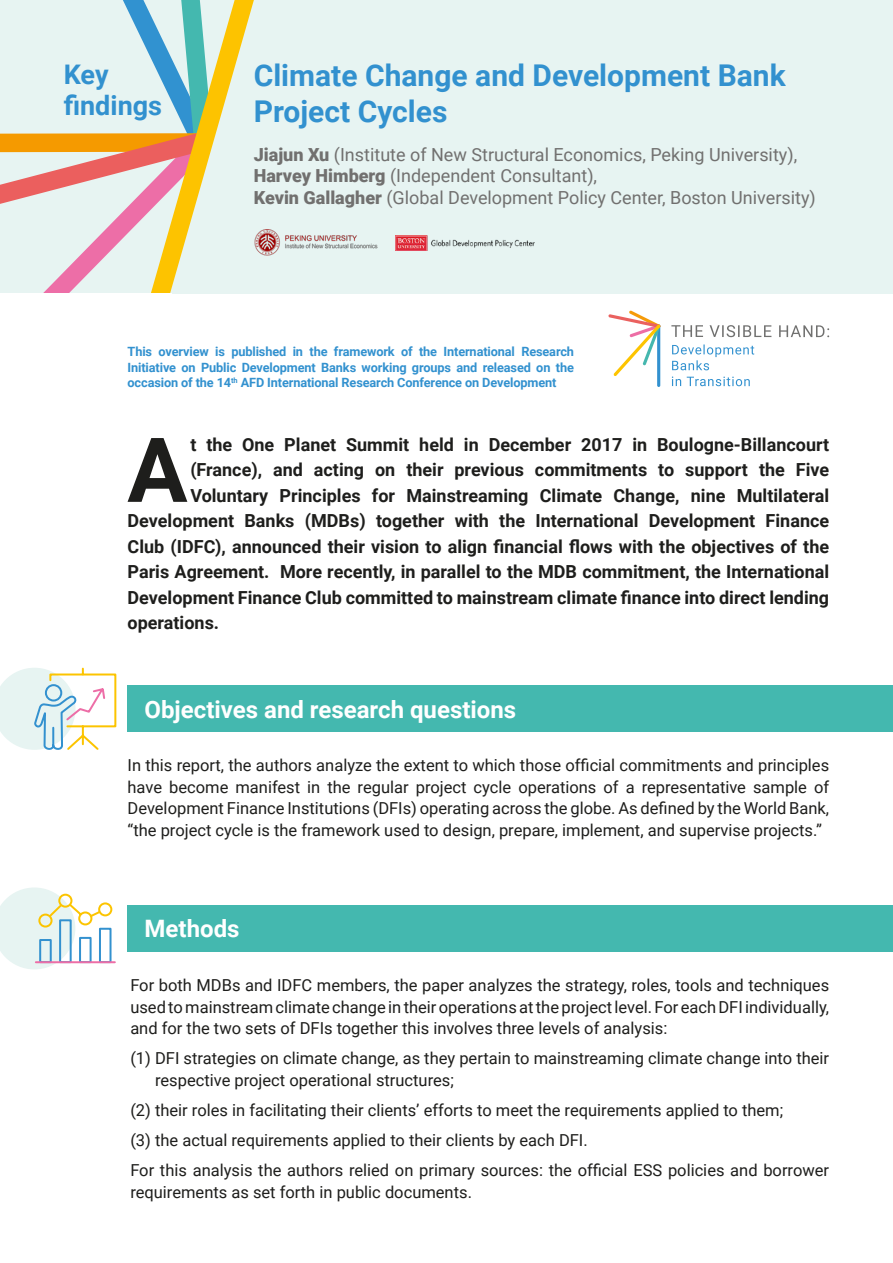
<style>
.page{position:relative;width:893px;height:1263px;background:#fff}
.page>*{position:absolute;margin:0;border:0;box-sizing:border-box;transform-origin:0 0}
.t1{font:700 89.7px "Roboto";color:#1e1e1c}
.t2{font:700 30px/36px "Roboto";color:#3291cf}
.t3{font:700 27px/31.5px "Roboto";color:#3291cf}
.t4{font:700 24px "Roboto";color:#fff}
.t5{font:700 18px "Roboto";color:#1e1e1c}
.t6{font:18px/21.6px "Roboto";color:#71706f}
.t7{font:16.5px/21.6px "Roboto";color:#1e1e1c;text-align:justify}
.t8{font:700 12.75px/15.3px "Roboto";letter-spacing:-.01em;color:#3291cf;text-align:justify}
.s1{font-weight:900}
</style>
<div class="page">
<div style="left:0;top:0;width:893px;height:293px;background:#e7f4f2"></div>
<div style="left:128px;top:685px;width:765px;height:47px;background:#44b8af"></div>
<svg style="left:43px;top:278px;width:41px;height:15px"></svg>
<svg style="left:0;top:133px;width:101px;height:145px"></svg>
<svg style="left:101px;top:0;width:195px;height:294px"></svg>
<svg style="left:0;top:667px;width:117px;height:83px"></svg>
<div style="left:0;top:293px;width:171px;height:196px;background:#fff"></div>
<svg style="left:671px;top:325px;width:32px;height:12px"></svg>
<svg style="left:710px;top:325px;width:61px;height:12px"></svg>
<svg style="left:779px;top:325px;width:50px;height:12px"></svg>
<svg style="left:672px;top:344px;width:82px;height:26px"></svg>
<svg style="left:672px;top:376px;width:9px;height:10px"></svg>
<svg style="left:687px;top:377px;width:63px;height:9px"></svg>
<hr style="left:657px;top:325px;width:3px;height:62px;background:#3291cf;border-radius:2px">
<svg style="left:608px;top:310px;width:52px;height:66px"></svg>
<div style="left:128px;top:905px;width:765px;height:47px;background:#44b8af"></div>
<svg style="left:0;top:887px;width:113px;height:82px"></svg>
<hr style="left:36px;top:961px;width:79px;height:2px;background:#ed6ea7">
<img style="left:254px;top:230px;width:124px;height:26px">
<img style="left:396px;top:236px;width:138px;height:14px">
<h3 class="t3" style="left:64px;top:57px;width:100px">Key findings</h3>
<h2 class="t2" style="left:254px;top:56px;width:533px">Climate Change and Development Bank<br>Project Cycles</h2>
<p class="t6" style="left:254px;top:143px;width:564px"><span class="s1">Jiajun Xu</span> (Institute of New Structural Economics, Peking University),<br><span class="s1">Harvey Himberg</span> (Independent Consultant),<br><span class="s1">Kevin Gallagher</span> (Global Development Policy Center, Boston University)</p>
<p class="t8" style="left:128px;top:344px;width:448px">This overview is published in the framework of the International Research Initiative on Public Development Banks working groups and released on the occasion of the 14<sup>th</sup> AFD International Research Conference on Development</p>
<h1 class="t1" style="left:127px;top:407px;width:62px">A</h1>
<p class="t5" style="left:190px;top:432px;width:640px">t the One Planet Summit held in December 2017 in Boulogne-Billancourt</p>
<p class="t5" style="left:190px;top:457px;width:640px">(France), and acting on their previous commitments to support the Five</p>
<p class="t5" style="left:190px;top:483px;width:640px">Voluntary Principles for Mainstreaming Climate Change, nine Multilateral</p>
<p class="t5" style="left:128px;top:508px;width:703px">Development Banks (MDBs) together with the International Development Finance</p>
<p class="t5" style="left:128px;top:534px;width:703px">Club (IDFC), announced their vision to align financial flows with the objectives of the</p>
<p class="t5" style="left:128px;top:559px;width:703px">Paris Agreement. More recently, in parallel to the MDB commitment, the International</p>
<p class="t5" style="left:128px;top:585px;width:703px">Development Finance Club committed to mainstream climate finance into direct lending</p>
<p class="t5" style="left:128px;top:610px;width:93px">operations.</p>
<h3 class="t4" style="left:145px;top:692px;width:373px">Objectives and research questions</h3>
<p class="t7" style="left:128px;top:754px;width:703px">In this report, the authors analyze the extent to which those official commitments and principles have become manifest in the regular project cycle operations of a representative sample of Development Finance Institutions (DFIs) operating across the globe. As defined by the World Bank, “the project cycle is the framework used to design, prepare, implement, and supervise projects.”</p>
<h3 class="t4" style="left:145px;top:912px;width:96px">Methods</h3>
<p class="t7" style="left:130px;top:974px;width:700px">For both MDBs and IDFC members, the paper analyzes the strategy, roles, tools and techniques used to mainstream climate change in their operations at the project level. For each DFI individually, and for the two sets of DFIs together this involves three levels of analysis:</p>
<p class="t7" style="left:155px;top:1047px;width:676px;text-indent:-25px">(1) DFI strategies on climate change, as they pertain to mainstreaming climate change into their respective project operational structures;</p>
<p class="t7" style="left:130px;top:1094px;width:700px;line-height:30.2px;text-align:left">(2) their roles in facilitating their clients’ efforts to meet the requirements applied to them;<br>(3) the actual requirements applied to their clients by each DFI.<br>For this analysis the authors relied on primary sources: the official ESS policies and borrower</p>
<p class="t7" style="left:130px;top:1180px;width:343px">requirements as set forth in public documents.</p>
</div>
